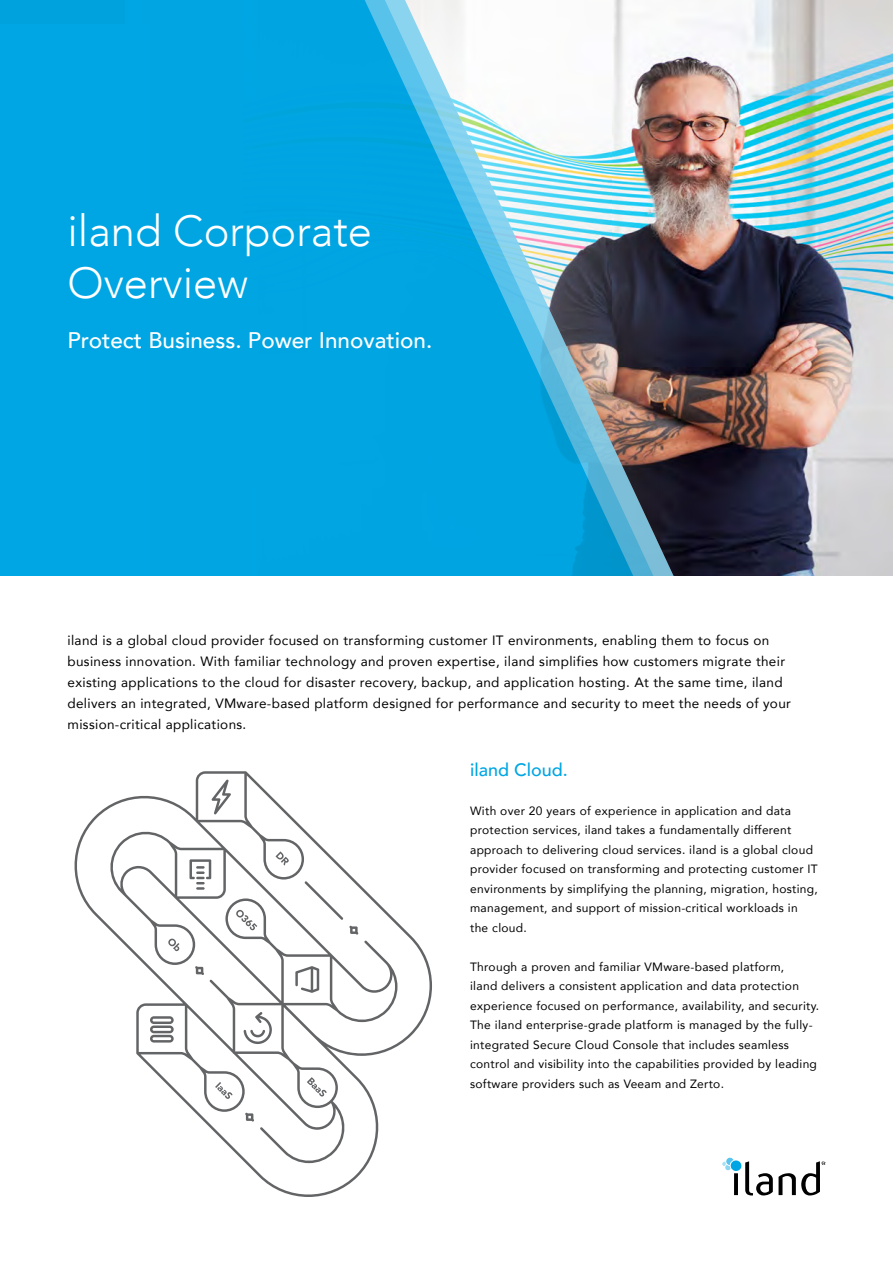
<style>
.page{position:relative;width:893px;height:1263px;background:#fff}
.page>*{position:absolute;margin:0;border:0;box-sizing:border-box;transform-origin:0 0}
.t1{font:300 43.5px/52.2px "Avenir";color:#fff}
.t2{font:500 22.5px "Avenir";color:#fff}
.t3{font:500 18px "Avenir";color:#00a6e3}
.t4{font:13.5px/21px "Avenir";letter-spacing:.025em;color:#000}
.t5{font:12px/19.5px "Avenir";letter-spacing:.025em;color:#000}
</style>
<div class="page">
<img style="left:698px;top:0;width:195px;height:576px">
<img style="left:674px;top:21px;width:24px;height:555px">
<img style="left:654px;top:56px;width:20px;height:520px">
<img style="left:634px;top:61px;width:20px;height:515px">
<svg style="left:0;top:0;width:634px;height:576px;background:#24addf"></svg>
<svg style="left:722px;top:1158px;width:103px;height:37px"></svg>
<svg style="left:74px;top:771px;width:358px;height:426px"></svg>
<svg style="left:305px;top:881px;width:38px;height:39px"></svg>
<svg style="left:212px;top:779px;width:19px;height:35px"></svg>
<svg style="left:189px;top:859px;width:22px;height:31px"></svg>
<svg style="left:150px;top:1016px;width:24px;height:26px"></svg>
<svg style="left:244px;top:1012px;width:28px;height:32px"></svg>
<svg style="left:295px;top:966px;width:24px;height:27px"></svg>
<svg style="left:349px;top:926px;width:9px;height:8px"></svg>
<svg style="left:195px;top:966px;width:9px;height:9px"></svg>
<svg style="left:245px;top:1113px;width:9px;height:8px"></svg>
<svg style="left:275px;top:851px;width:14px;height:15px"></svg>
<svg style="left:236px;top:910px;width:21px;height:20px"></svg>
<svg style="left:307px;top:1077px;width:20px;height:19px"></svg>
<svg style="left:215px;top:1082px;width:17px;height:17px"></svg>
<svg style="left:168px;top:938px;width:11px;height:13px"></svg>
<h1 class="t1" style="left:68px;top:205px;width:306px">iland Corporate<br>Overview</h1>
<h2 class="t2" style="left:68px;top:321px;width:366px">Protect Business. Power Innovation.</h2>
<p class="t4" style="left:68px;top:629px;width:725px">iland is a global cloud provider focused on transforming customer IT environments, enabling them to focus on business innovation. With familiar technology and proven expertise, iland simplifies how customers migrate their existing applications to the cloud for disaster recovery, backup, and application hosting. At the same time, iland delivers an integrated, VMware-based platform designed for performance and security to meet the needs of your mission-critical applications.</p>
<h3 class="t3" style="left:470px;top:754px;width:99px">iland Cloud.</h3>
<p class="t5" style="left:470px;top:801px;width:349px">With over 20 years of experience in application and data protection services, iland takes a fundamentally different approach to delivering cloud services. iland is a global cloud provider focused on transforming and protecting customer IT environments by simplifying the planning, migration, hosting, management, and support of mission-critical workloads in the cloud.</p>
<p class="t5" style="left:470px;top:957px;width:351px">Through a proven and familiar VMware-based platform,<br>iland delivers a consistent application and data protection experience focused on performance, availability, and security.<br>The iland enterprise-grade platform is managed by the fully&shy;integrated Secure Cloud Console that includes seamless control and visibility into the capabilities provided by leading software providers such as Veeam and Zerto.</p>
</div>
